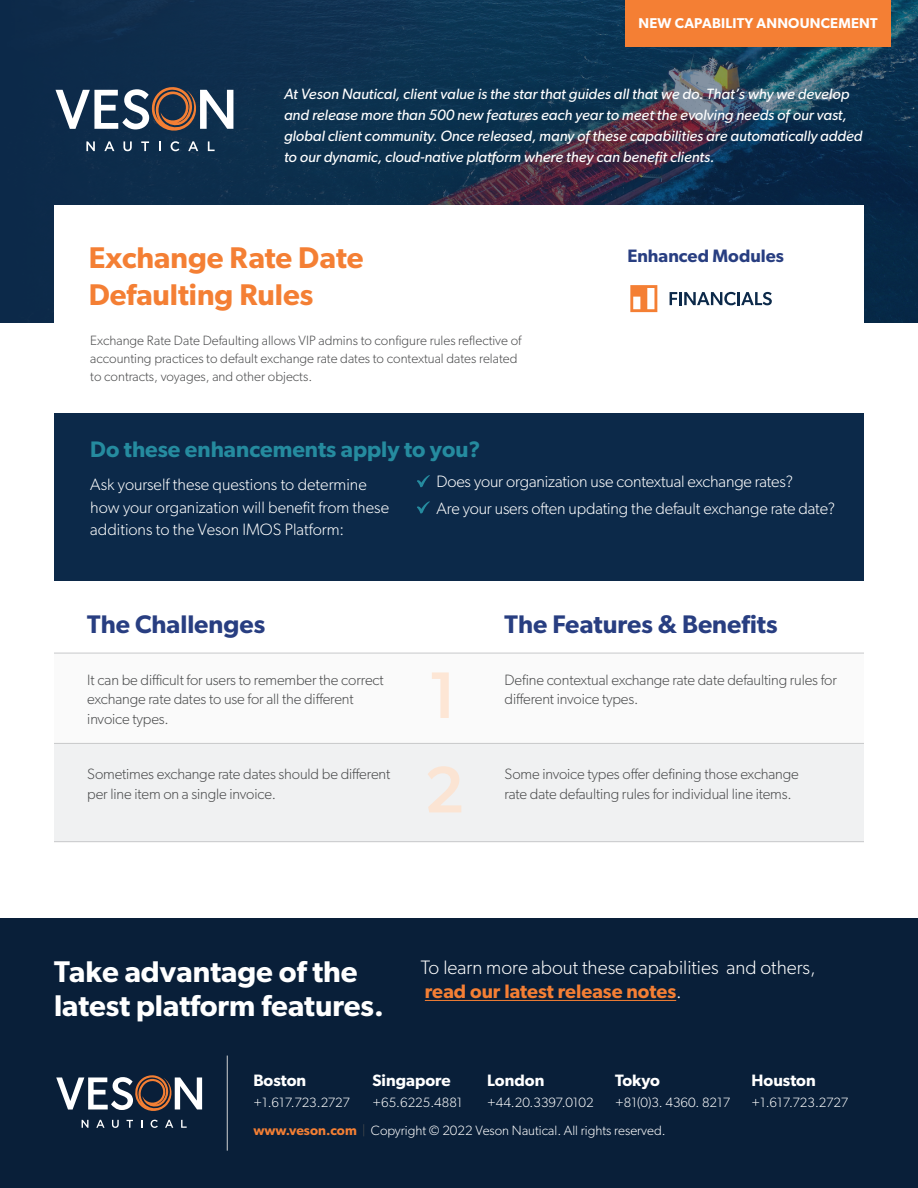
<style>
.page{position:relative;width:918px;height:1188px;background:#fff}
.page>*{position:absolute;margin:0;border:0;box-sizing:border-box;transform-origin:0 0}
.t1{font:500 66px/94.5px "Gibson";color:#fee1cc}
.t2{font:600 30px/34.5px "Gibson";color:#fff}
.orange_header{font:600 30px/37.5px "Gibson";color:#f47f34}
.challenges_header{font:600 25.5px "Gibson";color:#283e81}
.teal_header{font:600 22.5px "Gibson";color:#258b9f}
.t3{font:300 19.5px/24px "Gibson";color:#fff}
.enhanced_modules{font:600 18px "Gibson";color:#283e81}
.t_white_paragraph{font:300 16.5px/22.5px "Gibson";color:#fff}
.t_white_bullets{font:300 16.5px "Gibson";letter-spacing:-.01em;color:#fff}
.t4{font:600 16.5px "Gibson";color:#fff}
.challenges_paragraph{font:300 15px/19.5px "Gibson";letter-spacing:-.01em;color:#4b4c4d}
.statement_italic{font:italic 15px/21px "Gibson";color:#fff}
.top_text_white{font:600 14.25px "Gibson";letter-spacing:.015em;color:#fff}
.o_header_paragraph{font:300 13.5px/18px "Gibson";color:#4b4c4d}
.t5{font:300 13.5px "Gibson";color:#fff}
.s1{font-weight:600;color:#f47f34}
.s2{color:#4b4c4d}
</style>
<div class="page">
<img style="left:0;top:0;width:918px;height:323px">
<div style="left:54px;top:414px;width:810px;height:167px;background:#0c2949"></div>
<div style="left:54px;top:653px;width:810px;height:92px;background:#fafafa"></div>
<div style="left:54px;top:744px;width:810px;height:97px;background:#f0f1f2"></div>
<hr style="left:54px;top:653px;width:810px;height:1px;background:#c7c8ca">
<hr style="left:54px;top:841px;width:810px;height:1px;background:#c7c8ca">
<hr style="left:54px;top:743px;width:810px;height:1px;background:#c7c8ca">
<div style="left:54px;top:205px;width:810px;height:151px;background:#fff"></div>
<div style="left:625px;top:0;width:266px;height:46px;background:#f47f34"></div>
<svg style="left:417px;top:475px;width:13px;height:12px"></svg>
<svg style="left:417px;top:501px;width:13px;height:13px"></svg>
<svg style="left:86px;top:141px;width:9px;height:10px"></svg>
<svg style="left:104px;top:141px;width:10px;height:10px"></svg>
<svg style="left:123px;top:141px;width:9px;height:10px"></svg>
<svg style="left:141px;top:141px;width:8px;height:10px"></svg>
<svg style="left:159px;top:141px;width:2px;height:10px"></svg>
<svg style="left:171px;top:141px;width:8px;height:10px"></svg>
<svg style="left:188px;top:141px;width:10px;height:10px"></svg>
<svg style="left:208px;top:141px;width:7px;height:10px"></svg>
<svg style="left:55px;top:87px;width:178px;height:46px"></svg>
<div style="left:0;top:918px;width:918px;height:270px;background:#091f39"></div>
<hr style="left:425px;top:1000px;width:251px;height:1px;background:#f47f34">
<svg style="left:82px;top:1120px;width:6px;height:8px"></svg>
<svg style="left:96px;top:1120px;width:9px;height:8px"></svg>
<svg style="left:112px;top:1120px;width:7px;height:8px"></svg>
<svg style="left:127px;top:1120px;width:6px;height:8px"></svg>
<svg style="left:151px;top:1120px;width:7px;height:8px"></svg>
<svg style="left:165px;top:1120px;width:8px;height:8px"></svg>
<svg style="left:181px;top:1120px;width:6px;height:8px"></svg>
<svg style="left:56px;top:1075px;width:146px;height:36px"></svg>
<hr style="left:227px;top:1056px;width:1px;height:95px;background:#d1d2d4">
<svg style="left:670px;top:292px;width:102px;height:13px"></svg>
<svg style="left:630px;top:285px;width:27px;height:27px"></svg>
<p class="top_text_white" style="left:639px;top:15px;width:240px">NEW CAPABILITY ANNOUNCEMENT</p>
<p class="statement_italic" style="left:284px;top:83px;width:580px">At Veson Nautical, client value is the star that guides all that we do. That’s why we develop and release more than 500 new features each year to meet the evolving needs of our vast, global client community. Once released, many of these capabilities are automatically added to our dynamic, cloud-native platform where they can benefit clients.</p>
<p class="orange_header" style="left:89px;top:238px;width:276px">Exchange Rate Date<br>Defaulting Rules</p>
<p class="o_header_paragraph" style="left:90px;top:332px;width:433px">Exchange Rate Date Defaulting allows VIP admins to configure rules reflective of accounting practices to default exchange rate dates to contextual dates related to contracts, voyages, and other objects.</p>
<p class="enhanced_modules" style="left:627px;top:245px;width:158px">Enhanced Modules</p>
<p class="teal_header" style="left:90px;top:436px;width:392px">Do these enhancements apply to you?</p>
<p class="t_white_bullets" style="left:436px;top:472px;width:358px">Does your organization use contextual exchange rates?</p>
<p class="t_white_bullets" style="left:436px;top:498px;width:400px">Are your users often updating the default exchange rate date?</p>
<p class="t_white_paragraph" style="left:90px;top:473px;width:300px">Ask yourself these questions to determine how your organization will benefit from these additions to the Veson IMOS Platform:</p>
<p class="challenges_header" style="left:87px;top:609px;width:179px">The Challenges</p>
<p class="challenges_header" style="left:505px;top:609px;width:274px">The Features &amp; Benefits</p>
<p class="challenges_paragraph" style="left:87px;top:670px;width:298px">It can be difficult for users to remember the correct exchange rate dates to use for all the different invoice types.</p>
<p class="challenges_paragraph" style="left:87px;top:764px;width:304px">Sometimes exchange rate dates should be different per line item on a single invoice.</p>
<h1 class="t1" style="left:424px;top:647px;width:41px">1<br>2</h1>
<p class="challenges_paragraph" style="left:505px;top:670px;width:334px">Define contextual exchange rate date defaulting rules for different invoice types.</p>
<p class="challenges_paragraph" style="left:505px;top:764px;width:296px">Some invoice types offer defining those exchange rate date defaulting rules for individual line items.</p>
<p class="t2" style="left:54px;top:953px;width:331px">Take advantage of the latest platform features.</p>
<p class="t3" style="left:421px;top:955px;width:396px">To learn more about these capabilities and others, <span class="s1">read our latest release notes</span>.</p>
<p class="t4" style="left:372px;top:1070px;width:80px">Singapore</p>
<p class="t5" style="left:372px;top:1094px;width:92px">+65.6225.4881</p>
<p class="t4" style="left:253px;top:1070px;width:54px">Boston</p>
<p class="t5" style="left:253px;top:1094px;width:98px">+1.617.723.2727</p>
<p class="t5" style="left:253px;top:1123px;width:414px"><span class="s1">www.veson.com</span> <span class="s2">|</span> Copyright © 2022 Veson Nautical. All rights reserved.</p>
<p class="t4" style="left:487px;top:1070px;width:59px">London</p>
<p class="t5" style="left:487px;top:1094px;width:108px">+44.20.3397.0102</p>
<p class="t4" style="left:615px;top:1070px;width:46px">Tokyo</p>
<p class="t5" style="left:615px;top:1094px;width:117px">+81(0)3. 4360. 8217</p>
<p class="t4" style="left:752px;top:1070px;width:66px">Houston</p>
<p class="t5" style="left:752px;top:1094px;width:98px">+1.617.723.2727</p>
</div>
